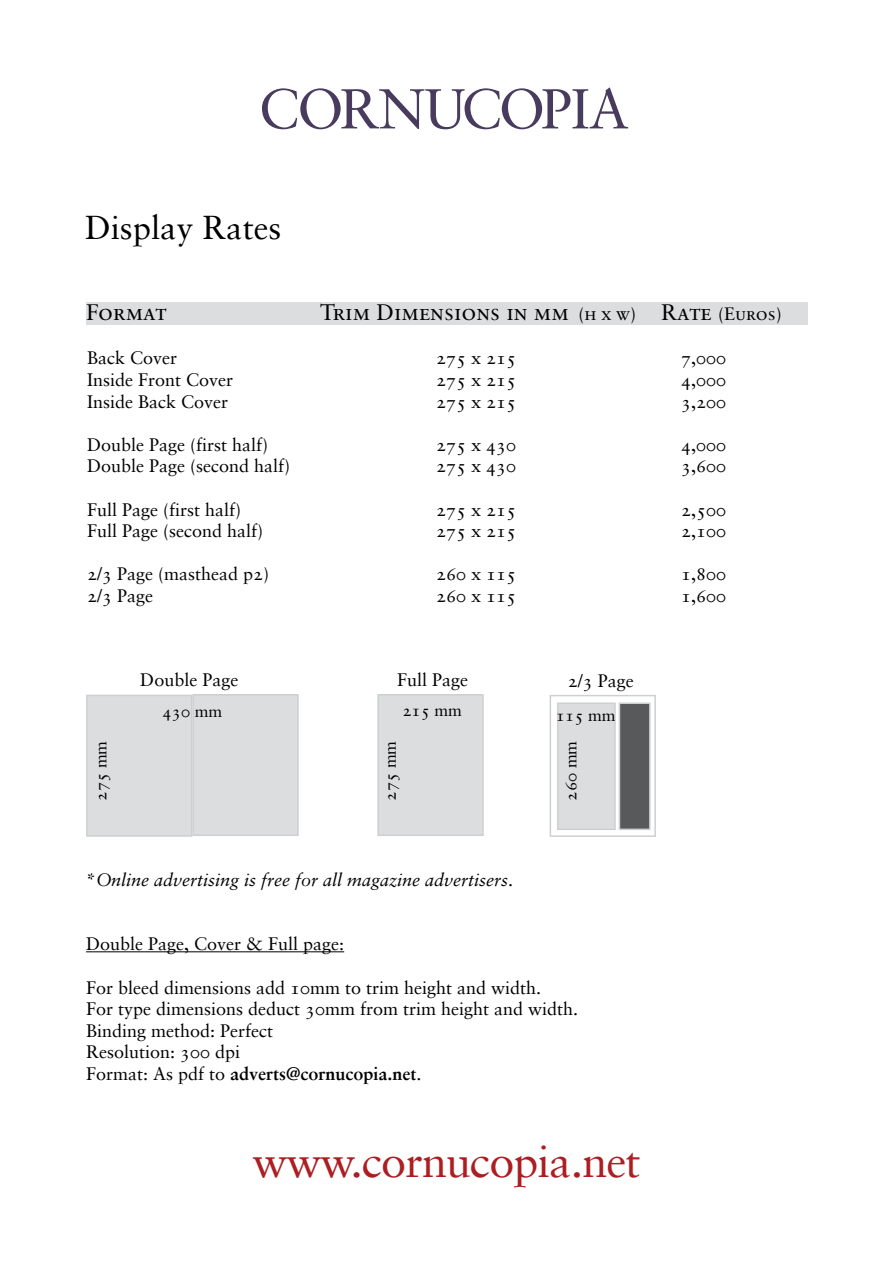
<style>
.page{position:relative;width:893px;height:1263px;background:#fff}
.page>*{position:absolute;margin:0;border:0;box-sizing:border-box;transform-origin:0 0}
.t1{font:56.25px "Sabon Turk Roman SC";letter-spacing:-.04em;color:#493b5e}
.t2{font:45px "Sabon Pro OSF";letter-spacing:-.02em;color:#ac1e22}
.t3{font:33px "Sabon Pro OSF";color:#000}
.t4{font:22.5px "Sabon Turk Roman SC";color:#000}
.t5{font:18px/21.6px "Sabon Pro OSF";color:#000}
.t6{font:italic 18px "Sabon Turk";color:#000}
.t7{font:16.5px "Sabon Pro OSF";color:#000}
.s1{font-size:18px}
.s2{font-family:"Sabon Pro OSF";font-style:normal}
.s3{font-weight:700}
</style>
<div class="page">
<div style="left:86px;top:302px;width:722px;height:23px;background:#dcddde"></div>
<div style="left:86px;top:695px;width:106px;height:142px;background:#dcddde;border:2px solid #cdcfd0"></div>
<div style="left:192px;top:694px;width:107px;height:142px;background:#dcddde;border:2px solid #cdcfd0"></div>
<div style="left:377px;top:694px;width:107px;height:142px;background:#dcddde;border:2px solid #cdcfd0"></div>
<div style="left:550px;top:695px;width:106px;height:142px;background:#fff;border:2px solid #cdcfd0"></div>
<div style="left:557px;top:702px;width:59px;height:128px;background:#dcddde;border:2px solid #cdcfd0"></div>
<div style="left:619px;top:702px;width:32px;height:128px;background:#58595b;border:2px solid #cdcfd0"></div>
<hr style="left:86px;top:951px;width:258px;height:1px;background:#000">
<h1 class="t1" style="left:259px;top:76px;width:372px">CORNUCOPIA</h1>
<h3 class="t3" style="left:85px;top:207px;width:198px">Display Rates</h3>
<p class="t4" style="left:86px;top:298px;width:82px">Format</p>
<p class="t4" style="left:320px;top:298px;width:463px">Trim Dimensions in mm <span class="s1">(h x w)</span> Rate <span class="s1">(Euros)</span></p>
<p class="t5" style="left:87px;top:347px;width:91px">Back Cover</p>
<p class="t5" style="left:436px;top:347px;width:82px">275 x 215</p>
<p class="t5" style="left:681px;top:347px;width:47px">7,000</p>
<p class="t5" style="left:87px;top:368px;width:148px">Inside Front Cover</p>
<p class="t5" style="left:436px;top:368px;width:82px">275 x 215</p>
<p class="t5" style="left:681px;top:368px;width:47px">4,000</p>
<p class="t5" style="left:87px;top:390px;width:142px">Inside Back Cover</p>
<p class="t5" style="left:436px;top:390px;width:82px">275 x 215</p>
<p class="t5" style="left:681px;top:390px;width:47px">3,200</p>
<p class="t5" style="left:87px;top:433px;width:183px">Double Page (first half)</p>
<p class="t5" style="left:436px;top:433px;width:82px">275 x 430</p>
<p class="t5" style="left:681px;top:433px;width:47px">4,000</p>
<p class="t5" style="left:87px;top:455px;width:205px">Double Page (second half)</p>
<p class="t5" style="left:436px;top:455px;width:82px">275 x 430</p>
<p class="t5" style="left:681px;top:455px;width:47px">3,600</p>
<p class="t5" style="left:87px;top:498px;width:156px">Full Page (first half)</p>
<p class="t5" style="left:436px;top:498px;width:82px">275 x 215</p>
<p class="t5" style="left:681px;top:498px;width:47px">2,500</p>
<p class="t5" style="left:87px;top:520px;width:178px">Full Page (second half)</p>
<p class="t5" style="left:436px;top:520px;width:82px">275 x 215</p>
<p class="t5" style="left:681px;top:520px;width:47px">2,100</p>
<p class="t5" style="left:87px;top:563px;width:184px">2/3 Page (masthead p2)</p>
<p class="t5" style="left:436px;top:563px;width:82px">260 x 115</p>
<p class="t5" style="left:681px;top:563px;width:47px">1,800</p>
<p class="t5" style="left:87px;top:584px;width:68px">2/3 Page</p>
<p class="t5" style="left:436px;top:584px;width:82px">260 x 115</p>
<p class="t5" style="left:681px;top:584px;width:47px">1,600</p>
<p class="t7" style="left:91px;top:800px;width:61px;rotate:-90deg">275 mm</p>
<p class="t5" style="left:140px;top:668px;width:100px">Double Page</p>
<p class="t7" style="left:163px;top:701px;width:61px">430 mm</p>
<p class="t5" style="left:397px;top:669px;width:73px">Full Page</p>
<p class="t5" style="left:568px;top:670px;width:68px">2/3 Page</p>
<p class="t7" style="left:402px;top:700px;width:61px">215 mm</p>
<p class="t7" style="left:380px;top:800px;width:61px;rotate:-90deg">275 mm</p>
<p class="t7" style="left:556px;top:705px;width:61px">115 mm</p>
<p class="t7" style="left:560px;top:800px;width:61px;rotate:-90deg">260 mm</p>
<p class="t6" style="left:86px;top:869px;width:429px"><span class="s2">*</span>Online advertising is free for all magazine advertisers<span class="s2">.</span></p>
<p class="t5" style="left:86px;top:933px;width:260px">Double Page, Cover &amp; Full page:</p>
<p class="t5" style="left:86px;top:976px;width:494px">For bleed dimensions add 10mm to trim height and width.<br>For type dimensions deduct 30mm from trim height and width.<br>Binding method: Perfect<br>Resolution: 300 dpi<br>Format: As pdf to <span class="s3">adverts@cornucopia.net</span>.</p>
<h2 class="t2" style="left:252px;top:1133px;width:390px">www.cornucopia.net</h2>
</div>
